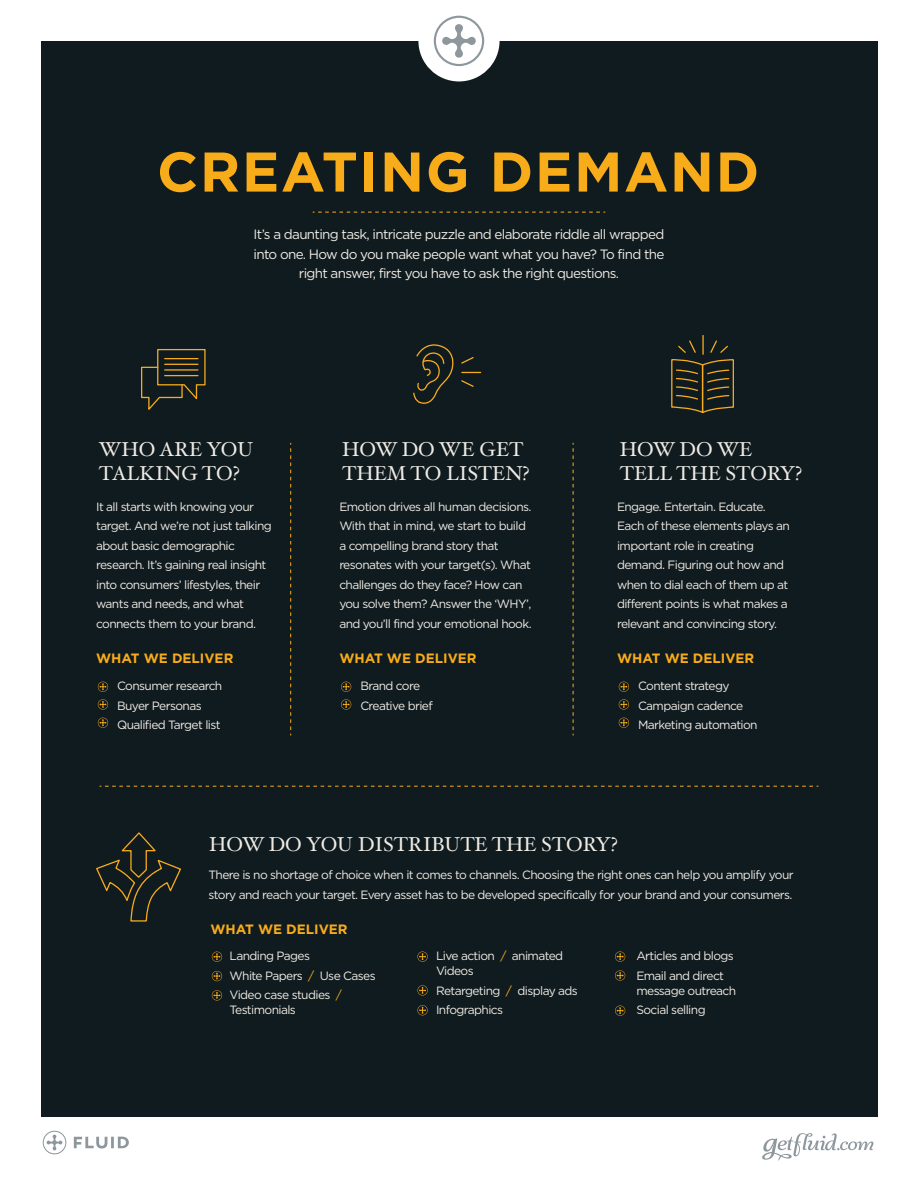
<style>
.page{position:relative;width:918px;height:1188px;background:#fff}
.page>*{position:absolute;margin:0;border:0;box-sizing:border-box;transform-origin:0 0}
.t1{font:700 55.8px "Gotham";letter-spacing:.03em;color:#f9ac1a}
.t2{font:20.1px/24.2px "Hoefler Text";color:#f0ece4}
.t3{font:13.5px/19.5px "Gotham";letter-spacing:-.05em;color:#f0ece4;text-align:center}
.t4{font:700 13.5px "Gotham";color:#f9ac1a}
.t5{font:12px/19.5px "Gotham";letter-spacing:-.05em;color:#f0ece4}
.s1{color:#f8ac1c}
</style>
<div class="page">
<div style="left:41px;top:41px;width:836px;height:1076px;background:#101b20"></div>
<svg style="left:74px;top:1137px;width:55px;height:12px"></svg>
<svg style="left:43px;top:1131px;width:23px;height:23px"></svg>
<svg style="left:98px;top:682px;width:10px;height:10px"></svg>
<svg style="left:98px;top:699px;width:10px;height:11px"></svg>
<svg style="left:98px;top:718px;width:10px;height:10px"></svg>
<svg style="left:141px;top:349px;width:65px;height:61px"></svg>
<hr style="left:165px;top:358px;width:33px;height:1px;background:#f8ac1c">
<hr style="left:165px;top:364px;width:33px;height:1px;background:#f8ac1c">
<hr style="left:165px;top:369px;width:33px;height:2px;background:#f8ac1c">
<hr style="left:165px;top:375px;width:33px;height:1px;background:#f8ac1c">
<svg style="left:212px;top:952px;width:10px;height:10px"></svg>
<svg style="left:212px;top:971px;width:10px;height:10px"></svg>
<svg style="left:212px;top:990px;width:10px;height:11px"></svg>
<svg style="left:413px;top:344px;width:68px;height:60px"></svg>
<svg style="left:417px;top:952px;width:11px;height:10px"></svg>
<svg style="left:417px;top:985px;width:11px;height:11px"></svg>
<svg style="left:417px;top:1005px;width:11px;height:10px"></svg>
<svg style="left:615px;top:951px;width:10px;height:11px"></svg>
<svg style="left:615px;top:970px;width:10px;height:11px"></svg>
<svg style="left:615px;top:1006px;width:10px;height:10px"></svg>
<svg style="left:671px;top:336px;width:63px;height:78px"></svg>
<svg style="left:96px;top:832px;width:85px;height:90px"></svg>
<svg style="left:290px;top:443px;width:1px;height:292px"></svg>
<svg style="left:573px;top:443px;width:1px;height:292px"></svg>
<svg style="left:100px;top:786px;width:718px;height:1px"></svg>
<div style="left:418px;top:0;width:82px;height:81px;background:#fff;border-radius:50%"></div>
<svg style="left:434px;top:16px;width:50px;height:50px"></svg>
<svg style="left:341px;top:682px;width:10px;height:10px"></svg>
<svg style="left:341px;top:699px;width:10px;height:11px"></svg>
<svg style="left:619px;top:682px;width:10px;height:10px"></svg>
<svg style="left:619px;top:699px;width:10px;height:11px"></svg>
<svg style="left:619px;top:718px;width:10px;height:10px"></svg>
<svg style="left:762px;top:1133px;width:111px;height:28px"></svg>
<svg style="left:313px;top:212px;width:292px;height:1px"></svg>
<h1 class="t1" style="left:157px;top:140px;width:604px">CREATING DEMAND</h1>
<p class="t3" style="left:254px;top:224px;width:412px">It’s a daunting task, intricate puzzle and elaborate riddle all wrapped into one. How do you make people want what you have? To find the right answer, first you have to ask the right questions.</p>
<h2 class="t2" style="left:99px;top:437px;width:156px">WHO ARE YOU<br>TALKING TO?</h2>
<p class="t5" style="left:96px;top:497px;width:177px">It all starts with knowing your target. And we’re not just talking about basic demographic research. It’s gaining real insight into consumers’ lifestyles, their wants and needs, and what connects them to your brand.</p>
<p class="t4" style="left:96px;top:651px;width:139px">WHAT WE DELIVER</p>
<p class="t5" style="left:117px;top:676px;width:107px">Consumer research<br>Buyer Personas<br>Qualified Target list</p>
<h2 class="t2" style="left:342px;top:437px;width:189px">HOW DO WE GET<br>THEM TO LISTEN?</h2>
<p class="t5" style="left:339px;top:497px;width:194px">Emotion drives all human decisions.<br>With that in mind, we start to build a compelling brand story that resonates with your target(s). What challenges do they face? How can you solve them? Answer the ‘WHY’, and you’ll find your emotional hook.</p>
<p class="t4" style="left:339px;top:651px;width:139px">WHAT WE DELIVER</p>
<p class="t5" style="left:360px;top:676px;width:74px">Brand core<br>Creative brief</p>
<h2 class="t2" style="left:620px;top:437px;width:184px">HOW DO WE<br>TELL THE STORY?</h2>
<p class="t5" style="left:617px;top:497px;width:174px">Engage. Entertain. Educate.<br>Each of these elements plays an important role in creating demand. Figuring out how and when to dial each of them up at different points is what makes a relevant and convincing story.</p>
<p class="t4" style="left:617px;top:651px;width:139px">WHAT WE DELIVER</p>
<p class="t5" style="left:638px;top:676px;width:121px">Content strategy<br>Campaign cadence<br>Marketing automation</p>
<h2 class="t2" style="left:209px;top:832px;width:410px">HOW DO YOU DISTRIBUTE THE STORY?</h2>
<p class="t5" style="left:209px;top:865px;width:587px">There is no shortage of choice when it comes to channels. Choosing the right ones can help you amplify your story and reach your target. Every asset has to be developed specifically for your brand and your consumers.</p>
<p class="t4" style="left:210px;top:921px;width:139px">WHAT WE DELIVER</p>
<p class="t5" style="left:230px;top:946px;width:148px">Landing Pages<br>White Papers <span class="s1">/</span> Use Cases<br>Video case studies <span class="s1">/</span></p>
<p class="t5" style="left:230px;top:1000px;width:68px">Testimonials</p>
<p class="t5" style="left:436px;top:948px;width:129px;line-height:15px">Live action <span class="s1">/</span> animated<br>Videos</p>
<p class="t5" style="left:436px;top:981px;width:143px">Retargeting <span class="s1">/</span> display ads<br>Infographics</p>
<p class="t5" style="left:636px;top:946px;width:99px">Articles and blogs<br>Email and direct</p>
<p class="t5" style="left:636px;top:981px;width:101px">message outreach<br>Social selling</p>
</div>
